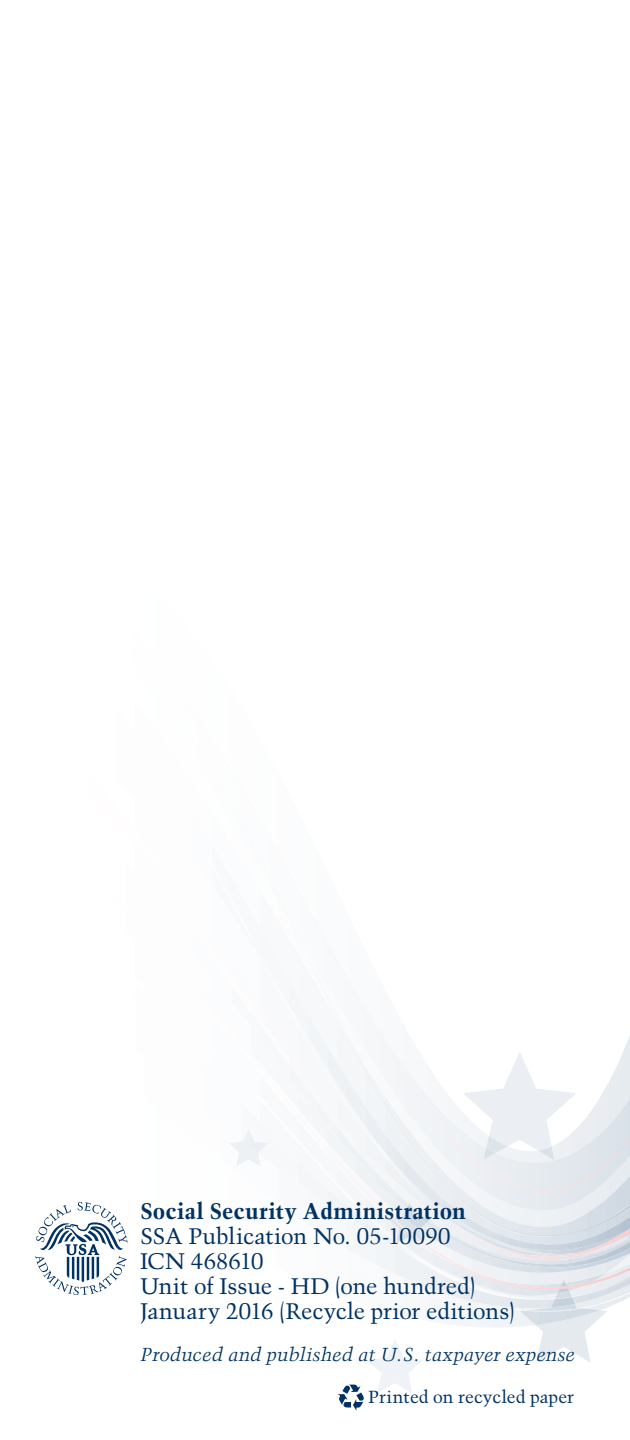
<style>
.page{position:relative;width:630px;height:1440px;background:#fff}
.page>*{position:absolute;margin:0;border:0;box-sizing:border-box;transform-origin:0 0}
.Pub_Info{font:22.5px "Trump Mediaeval";letter-spacing:-.005em;color:#003263}
.Pub_Info-2{font:700 22.5px "Trump Mediaeval";letter-spacing:.01em;color:#003263}
.Disclaimer{font:italic 18.75px "Trump Mediaeval";color:#003263}
.Pub_Info-3{font:17.5px "Trump Mediaeval";letter-spacing:.005em;color:#003263}
</style>
<div class="page">
<svg style="left:76px;top:1024px;width:554px;height:288px"></svg>
<img style="left:229px;top:1141px;width:32px;height:26px">
<img style="left:243px;top:1129px;width:26px;height:24px">
<svg style="left:536px;top:1310px;width:72px;height:52px"></svg>
<img style="left:520px;top:1291px;width:80px;height:34px">
<img style="left:551px;top:1297px;width:24px;height:10px">
<svg style="left:555px;top:1279px;width:46px;height:20px"></svg>
<img style="left:523px;top:1308px;width:60px;height:4px">
<img style="left:388px;top:1218px;width:4px;height:26px">
<img style="left:423px;top:1223px;width:6px;height:21px">
<img style="left:409px;top:1203px;width:23px;height:17px">
<img style="left:407px;top:1205px;width:22px;height:18px">
<img style="left:403px;top:1209px;width:23px;height:21px">
<img style="left:408px;top:1204px;width:21px;height:16px">
<img style="left:392px;top:1218px;width:31px;height:26px">
<svg style="left:396px;top:1240px;width:4px;height:3px"></svg>
<svg style="left:35px;top:1202px;width:93px;height:93px"></svg>
<svg style="left:338px;top:1341px;width:84px;height:70px"></svg>
<p class="Pub_Info-2" style="left:140px;top:1197px;width:327px">Social Security Administration</p>
<p class="Pub_Info" style="left:140px;top:1223px;width:312px">SSA Publication No. 05-10090</p>
<p class="Pub_Info" style="left:140px;top:1248px;width:125px">ICN 468610</p>
<p class="Pub_Info" style="left:140px;top:1273px;width:336px">Unit of Issue - HD (one hundred)</p>
<p class="Pub_Info" style="left:140px;top:1298px;width:376px">January 2016 (Recycle prior editions)</p>
<p class="Disclaimer" style="left:140px;top:1343px;width:436px">Produced and published at U.S. taxpayer expense</p>
<p class="Pub_Info-3" style="left:368px;top:1386px;width:207px">Printed on recycled paper</p>
</div>
